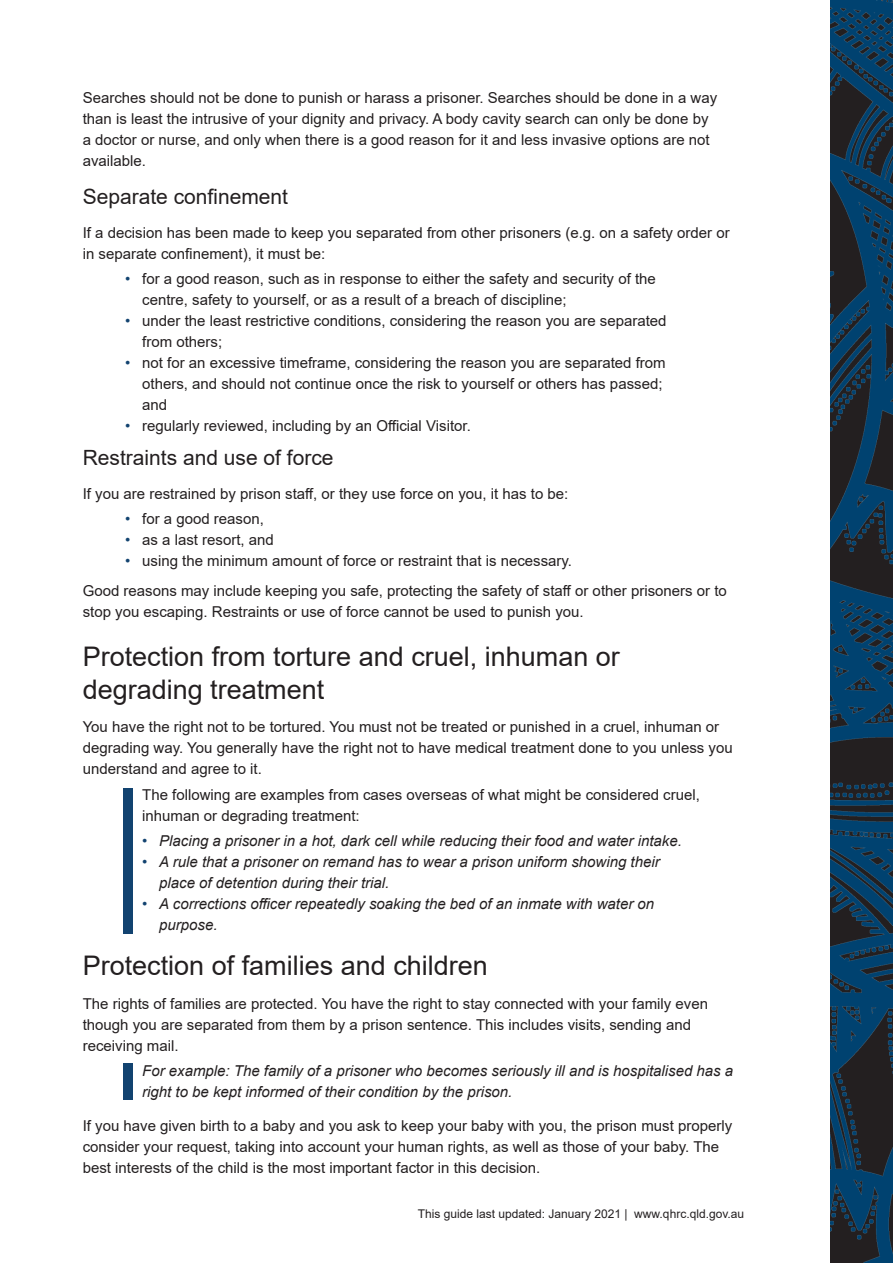
<style>
.page{position:relative;width:893px;height:1263px;background:#fff}
.page>*{position:absolute;margin:0;border:0;box-sizing:border-box;transform-origin:0 0}
.t1{font:27px/32.4px "Arial";color:#231f20}
.t2{font:21px "Arial";color:#231f20}
.example_indent{font:15px/21px "Arial";color:#231f20}
.example_indent-2{font:italic 15px/21px "Arial";color:#231f20}
.t3{font:12px "Arial";color:#231f20}
.s1{color:#124370}
</style>
<div class="page">
<img style="left:830px;top:0;width:63px;height:1263px">
<div style="left:123px;top:788px;width:10px;height:146px;background:#124370"></div>
<div style="left:123px;top:1063px;width:10px;height:37px;background:#124370"></div>
<p class="example_indent" style="left:83px;top:87px;width:636px">Searches should not be done to punish or harass a prisoner. Searches should be done in a way than is least the intrusive of your dignity and privacy. A body cavity search can only be done by a doctor or nurse, and only when there is a good reason for it and less invasive options are not available.</p>
<p class="t2" style="left:83px;top:182px;width:207px">Separate confinement</p>
<p class="example_indent" style="left:83px;top:222px;width:648px">If a decision has been made to keep you separated from other prisoners (e.g. on a safety order or in separate confinement), it must be:</p>
<p class="example_indent" style="left:142px;top:268px;width:515px;text-indent:-17px"><span class="s1">•</span> for a good reason, such as in response to either the safety and security of the centre, safety to yourself, or as a result of a breach of discipline;</p>
<p class="example_indent" style="left:142px;top:310px;width:526px;text-indent:-17px"><span class="s1">•</span> under the least restrictive conditions, considering the reason you are separated from others;</p>
<p class="example_indent" style="left:142px;top:352px;width:525px;text-indent:-17px"><span class="s1">•</span> not for an excessive timeframe, considering the reason you are separated from others, and should not continue once the risk to yourself or others has passed; and</p>
<p class="example_indent" style="left:125px;top:415px;width:347px"><span class="s1">•</span> regularly reviewed, including by an Official Visitor.</p>
<p class="t2" style="left:83px;top:443px;width:252px">Restraints and use of force</p>
<p class="example_indent" style="left:83px;top:483px;width:487px">If you are restrained by prison staff, or they use force on you, it has to be:</p>
<p class="example_indent" style="left:125px;top:508px;width:140px"><span class="s1">•</span> for a good reason,</p>
<p class="example_indent" style="left:125px;top:529px;width:150px"><span class="s1">•</span> as a last resort, and</p>
<p class="example_indent" style="left:125px;top:550px;width:448px"><span class="s1">•</span> using the minimum amount of force or restraint that is necessary.</p>
<p class="example_indent" style="left:83px;top:580px;width:646px">Good reasons may include keeping you safe, protecting the safety of staff or other prisoners or to stop you escaping. Restraints or use of force cannot be used to punish you.</p>
<p class="t1" style="left:83px;top:640px;width:539px">Protection from torture and cruel, inhuman or degrading treatment</p>
<p class="example_indent" style="left:83px;top:716px;width:652px">You have the right not to be tortured. You must not be treated or punished in a cruel, inhuman or degrading way. You generally have the right not to have medical treatment done to you unless you understand and agree to it.</p>
<p class="example_indent" style="left:142px;top:784px;width:559px">The following are examples from cases overseas of what might be considered cruel, inhuman or degrading treatment:</p>
<p class="example_indent-2" style="left:142px;top:830px;width:541px"><span class="s1">•</span> Placing a prisoner in a hot, dark cell while reducing their food and water intake.</p>
<p class="example_indent-2" style="left:159px;top:851px;width:502px;text-indent:-17px"><span class="s1">•</span> A rule that a prisoner on remand has to wear a prison uniform showing their place of detention during their trial.</p>
<p class="example_indent-2" style="left:159px;top:893px;width:496px;text-indent:-17px"><span class="s1">•</span> A corrections officer repeatedly soaking the bed of an inmate with water on purpose.</p>
<p class="t1" style="left:83px;top:949px;width:407px">Protection of families and children</p>
<p class="example_indent" style="left:83px;top:993px;width:627px">The rights of families are protected. You have the right to stay connected with your family even though you are separated from them by a prison sentence. This includes visits, sending and receiving mail.</p>
<p class="example_indent-2" style="left:142px;top:1060px;width:593px">For example: The family of a prisoner who becomes seriously ill and is hospitalised has a right to be kept informed of their condition by the prison.</p>
<p class="example_indent" style="left:83px;top:1115px;width:651px">If you have given birth to a baby and you ask to keep your baby with you, the prison must properly consider your request, taking into account your human rights, as well as those of your baby. The best interests of the child is the most important factor in this decision.</p>
<p class="t3" style="left:418px;top:1205px;width:328px">This guide last updated: January 2021 | www.qhrc.qld.gov.au</p>
</div>
